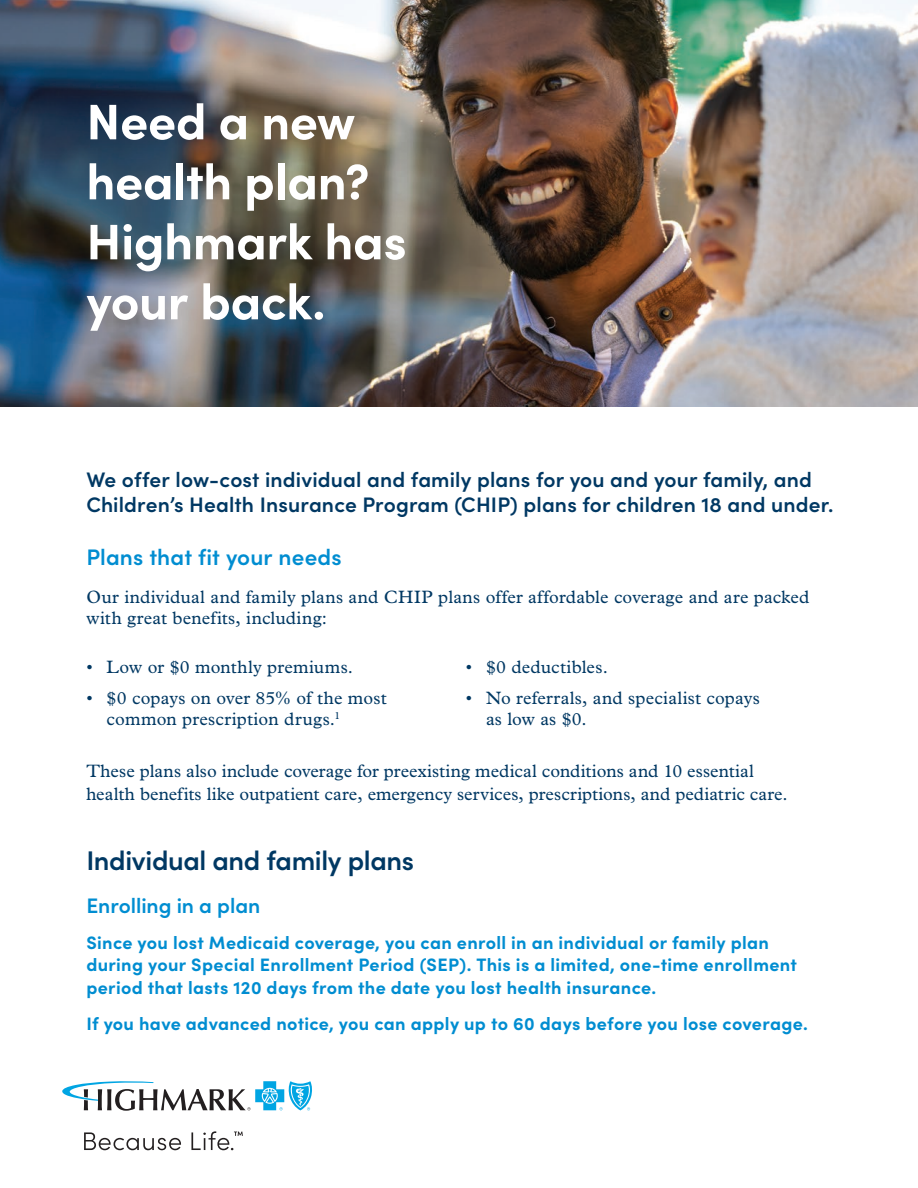
<style>
.page{position:relative;width:918px;height:1188px;background:#fff}
.page>*{position:absolute;margin:0;border:0;box-sizing:border-box;transform-origin:0 0}
.Headline{font:700 49.95px/60px "Sofia Pro";letter-spacing:-.01em;color:#fff}
.Subhead_Cover{font:600 27px "Sofia Pro";letter-spacing:-.015em;color:#003863}
.Headline-2{font:600 22.5px "Sofia Pro";letter-spacing:.005em;color:#008dd1}
.Headline-3{font:600 21px/25.2px "Sofia Pro";letter-spacing:.005em;color:#003863}
.Subheads{font:600 21px "Sofia Pro";letter-spacing:-.005em;color:#008dd1}
.Subhead_Cover-2{font:18px/21px "Plantin MT Pro";letter-spacing:.005em;color:#003863}
.Subhead_Cover-3{font:700 18px/22.5px "Sofia Pro";letter-spacing:.015em;color:#008dd1}
.Headline-4{font:18px/21px "Plantin MT Pro";letter-spacing:.015em;color:#003863}
</style>
<div class="page">
<img style="left:0;top:0;width:918px;height:406px">
<svg style="left:62px;top:1081px;width:250px;height:30px"></svg>
<svg style="left:84px;top:1132px;width:97px;height:18px"></svg>
<svg style="left:191px;top:1131px;width:52px;height:19px"></svg>
<p class="Headline" style="left:86px;top:88px;width:322px">Need a new health plan?<br>Highmark has your back.</p>
<p class="Headline-3" style="left:86px;top:465px;width:749px">We offer low-cost individual and family plans for you and your family, and<br>Childrenʼs Health Insurance Program (CHIP) plans for children 18 and under.</p>
<p class="Headline-2" style="left:86px;top:540px;width:257px">Plans that fit your needs</p>
<p class="Headline-4" style="left:86px;top:587px;width:725px">Our individual and family plans and CHIP plans offer affordable coverage and are packed with great benefits, including:</p>
<p class="Subhead_Cover-2" style="left:86px;top:656px;width:268px">• Low or $0 monthly premiums.</p>
<p class="Subhead_Cover-2" style="left:107px;top:687px;width:282px;text-indent:-20px">• $0 copays on over 85% of the most common prescription drugs.<sup>1</sup></p>
<p class="Subhead_Cover-2" style="left:466px;top:656px;width:144px">• $0 deductibles.</p>
<p class="Subhead_Cover-2" style="left:486px;top:687px;width:275px;text-indent:-20px">• No referrals, and specialist copays as low as $0.</p>
<p class="Subhead_Cover-2" style="left:86px;top:760px;width:703px;line-height:22.5px">These plans also include coverage for preexisting medical conditions and 10 essential health benefits like outpatient care, emergency services, prescriptions, and pediatric care.</p>
<p class="Subhead_Cover" style="left:86px;top:840px;width:329px">Individual and family plans</p>
<p class="Subheads" style="left:86px;top:889px;width:175px">Enrolling in a plan</p>
<p class="Subhead_Cover-3" style="left:86px;top:930px;width:712px">Since you lost Medicaid coverage, you can enroll in an individual or family plan during your Special Enrollment Period (SEP). This is a limited, one-time enrollment period that lasts 120 days from the date you lost health insurance.</p>
<p class="Subhead_Cover-3" style="left:86px;top:1011px;width:723px">If you have advanced notice, you can apply up to 60 days before you lose coverage.</p>
</div>
